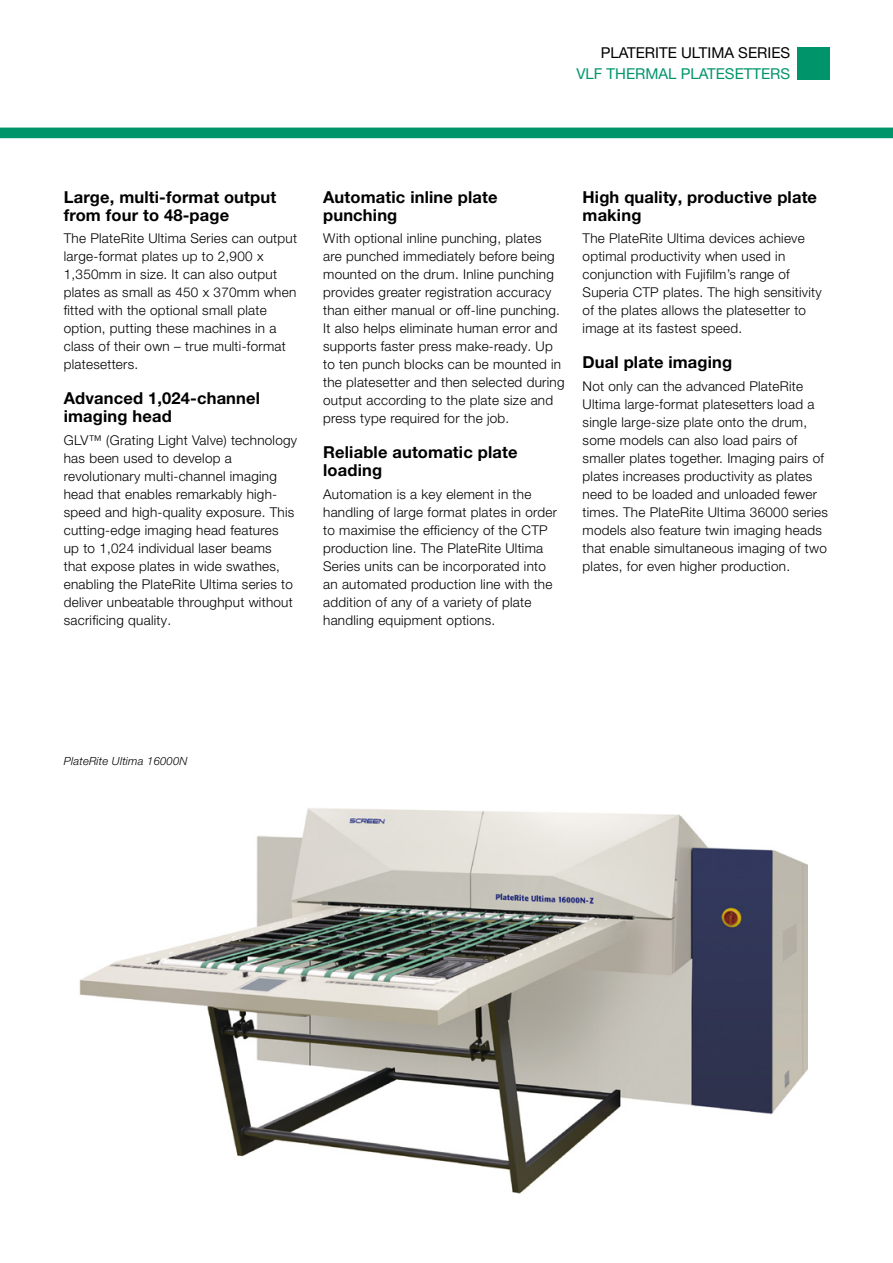
<style>
.page{position:relative;width:893px;height:1263px;background:#fff}
.page>*{position:absolute;margin:0;border:0;box-sizing:border-box;transform-origin:0 0}
.Page_-_para_heading{font:700 16.5px/18px "Helvetica Neue LT Pro";letter-spacing:.01em;color:#000}
.Page_-_header_title{font:15px "Helvetica Neue LT Pro";color:#00946a}
.Page_-_header_title-2{font:15px "Helvetica Neue LT Pro";color:#000}
.Page_-_body_text{font:300 13.5px/18px "Helvetica Neue LT Pro";letter-spacing:.02em;color:#000}
.Page_-_captions{font:italic 300 11.25px "Helvetica Neue LT Pro";letter-spacing:.02em;color:#000}
</style>
<div class="page">
<div style="left:797px;top:47px;width:33px;height:33px;background:#00946a"></div>
<div style="left:0;top:128px;width:893px;height:10px;background:#00946a"></div>
<img style="left:79px;top:808px;width:729px;height:386px">
<p class="Page_-_header_title-2" style="left:601px;top:43px;width:191px">PLATERITE ULTIMA SERIES</p>
<p class="Page_-_header_title" style="left:576px;top:64px;width:215px">VLF THERMAL PLATESETTERS</p>
<p class="Page_-_para_heading" style="left:64px;top:188px;width:214px">Large, multi-format output from four to 48-page</p>
<p class="Page_-_body_text" style="left:64px;top:229px;width:235px">The PlateRite Ultima Series can output large-format plates up to 2,900 x 1,350mm in size. It can also output plates as small as 450 x 370mm when fitted with the optional small plate option, putting these machines in a class of their own – true multi-format platesetters.</p>
<p class="Page_-_para_heading" style="left:64px;top:389px;width:198px">Advanced 1,024-channel imaging head</p>
<p class="Page_-_body_text" style="left:64px;top:431px;width:235px">GLV™ (Grating Light Valve) technology has been used to develop a revolutionary multi-channel imaging head that enables remarkably high&shy;speed and high-quality exposure. This cutting-edge imaging head features<br>up to 1,024 individual laser beams that expose plates in wide swathes, enabling the PlateRite Ultima series to deliver unbeatable throughput without sacrificing quality.</p>
<p class="Page_-_para_heading" style="left:323px;top:188px;width:176px">Automatic inline plate punching</p>
<p class="Page_-_body_text" style="left:323px;top:229px;width:243px">With optional inline punching, plates<br>are punched immediately before being mounted on the drum. Inline punching provides greater registration accuracy than either manual or off-line punching.<br>It also helps eliminate human error and supports faster press make-ready. Up to ten punch blocks can be mounted in the platesetter and then selected during output according to the plate size and press type required for the job.</p>
<p class="Page_-_para_heading" style="left:323px;top:443px;width:196px">Reliable automatic plate loading</p>
<p class="Page_-_body_text" style="left:323px;top:485px;width:235px">Automation is a key element in the handling of large format plates in order to maximise the efficiency of the CTP production line. The PlateRite Ultima Series units can be incorporated into an automated production line with the addition of any of a variety of plate handling equipment options.</p>
<p class="Page_-_para_heading" style="left:583px;top:188px;width:236px">High quality, productive plate making</p>
<p class="Page_-_body_text" style="left:583px;top:229px;width:241px">The PlateRite Ultima devices achieve optimal productivity when used in conjunction with Fujifilm’s range of Superia CTP plates. The high sensitivity of the plates allows the platesetter to image at its fastest speed.</p>
<p class="Page_-_para_heading" style="left:583px;top:353px;width:151px">Dual plate imaging</p>
<p class="Page_-_body_text" style="left:583px;top:377px;width:247px">Not only can the advanced PlateRite Ultima large-format platesetters load a single large-size plate onto the drum, some models can also load pairs of smaller plates together. Imaging pairs of plates increases productivity as plates need to be loaded and unloaded fewer times. The PlateRite Ultima 36000 series models also feature twin imaging heads that enable simultaneous imaging of two plates, for even higher production.</p>
<p class="Page_-_captions" style="left:64px;top:754px;width:125px">PlateRite Ultima 16000N</p>
</div>
